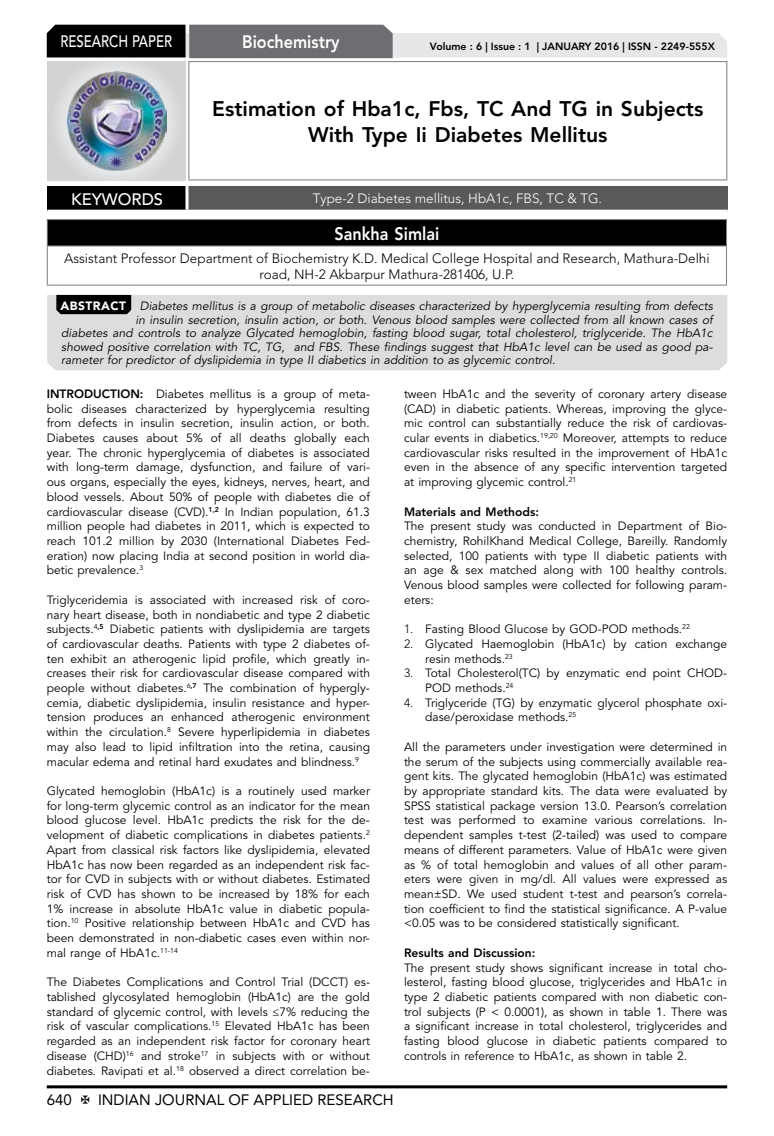
<style>
.page{position:relative;width:774px;height:1136px;background:#fff}
.page>*{position:absolute;margin:0;border:0;box-sizing:border-box;transform-origin:0 0}
.t1{font:800 21px/26.2px "Avenir LT Std";color:#000;text-align:center}
.t2{font:800 18px "Avenir LT Std";color:#fff;scale:.9 1}
.t3{font:500 16.5px "Avenir LT Std";color:#fff;scale:.8 1}
.t4{font:500 16.5px "Avenir LT Std";color:#fff}
.t5{font:15px "Avenir LT Std";color:#000}
.t6{font:300 13.5px/16.2px "Avenir LT Std";color:#000;text-align:center}
.t7{font:300 13.5px "Avenir LT Std";color:#fff}
.t8{font:12px/14.7px "Avenir LT Std";color:#000;text-align:justify}
.t9{font:italic 12px "Avenir LT Std";color:#000}
.t10{font:800 12px "Avenir LT Std";color:#000}
.t11{font:800 10.5px "Avenir LT Std";color:#000}
.s1{font-weight:900;font-style:normal;color:#fff}
.s2{font-weight:800}
.s3{font-weight:300}
</style>
<div class="page">
<hr style="left:47px;top:1085px;width:680px;height:3px;background:#000">
<div style="left:48px;top:62px;width:137px;height:118px;background:linear-gradient(to right,#d9dadb,#d9dadb)"></div>
<img style="left:68px;top:71px;width:99px;height:100px">
<svg style="left:47px;top:25px;width:680px;height:33px;background:#979899"></svg>
<hr style="left:188px;top:61px;width:539px;height:1px;background:#808285">
<hr style="left:188px;top:62px;width:1px;height:117px;background:#808285">
<hr style="left:726px;top:62px;width:1px;height:117px;background:#808285">
<hr style="left:188px;top:179px;width:539px;height:1px;background:#808285">
<div style="left:47px;top:219px;width:679px;height:27px;background:#000"></div>
<hr style="left:47px;top:219px;width:680px;height:1px;background:#808285">
<svg style="left:47px;top:220px;width:1px;height:25px"></svg>
<svg style="left:726px;top:220px;width:1px;height:25px"></svg>
<hr style="left:47px;top:245px;width:680px;height:1px;background:#808285">
<hr style="left:47px;top:246px;width:1px;height:38px;background:#808285">
<hr style="left:726px;top:246px;width:1px;height:38px;background:#808285">
<hr style="left:47px;top:284px;width:680px;height:1px;background:#808285">
<div style="left:47px;top:186px;width:140px;height:25px;background:#000"></div>
<div style="left:187px;top:186px;width:541px;height:25px;background:#58595b"></div>
<hr style="left:185px;top:186px;width:3px;height:24px;background:#fff">
<hr style="left:47px;top:210px;width:140px;height:3px;background:#fff">
<hr style="left:187px;top:210px;width:541px;height:3px;background:#fff">
<div style="left:47px;top:295px;width:680px;height:75px;background:#dcddde"></div>
<svg style="left:56px;top:295px;width:75px;height:19px"></svg>
<h3 class="t3" style="left:60px;top:32px;width:139px">RESEARCH PAPER</h3>
<h2 class="t2" style="left:242px;top:31px;width:110px">Biochemistry</h2>
<p class="t11" style="left:430px;top:41px;width:286px">Volume : 6 | Issue : 1 | JANUARY 2016 | ISSN - 2249-555X</p>
<h1 class="t1" style="left:212px;top:95px;width:493px">Estimation of Hba1c, Fbs, TC And TG in Subjects<br>With Type Ii Diabetes Mellitus</h1>
<h3 class="t4" style="left:71px;top:189px;width:94px">KEYWORDS</h3>
<p class="t7" style="left:313px;top:190px;width:291px">Type-2 Diabetes mellitus, HbA1c, FBS, TC &amp; TG.</p>
<h2 class="t2" style="left:334px;top:223px;width:118px">Sankha Simlai</h2>
<p class="t6" style="left:64px;top:250px;width:647px">Assistant Professor Department of Biochemistry K.D. Medical College Hospital and Research, Mathura-Delhi road, NH-2 Akbarpur Mathura-281406, U.P.</p>
<p class="t9" style="left:61px;top:299px;width:654px"><span class="s1">ABSTRACT</span> Diabetes mellitus is a group of metabolic diseases characterized by hyperglycemia resulting from defects</p>
<p class="t9" style="left:135px;top:312px;width:579px">in insulin secretion, insulin action, or both. Venous blood samples were collected from all known cases of</p>
<p class="t9" style="left:61px;top:326px;width:653px">diabetes and controls to analyze Glycated hemoglobin, fasting blood sugar, total cholesterol, triglyceride. The HbA1c</p>
<p class="t9" style="left:61px;top:339px;width:653px">showed positive correlation with TC, TG, and FBS. These findings suggest that HbA1c level can be used as good pa-</p>
<p class="t9" style="left:61px;top:353px;width:496px">rameter for predictor of dyslipidemia in type II diabetics in addition to as glycemic control.</p>
<p class="t8" style="left:47px;top:386px;width:325px"><span class="s2">INTRODUCTION:</span> Diabetes mellitus is a group of meta&shy;bolic diseases characterized by hyperglycemia resulting from defects in insulin secretion, insulin action, or both.<br>Diabetes causes about 5% of all deaths globally each year. The chronic hyperglycemia of diabetes is associated with long-term damage, dysfunction, and failure of vari&shy;ous organs, especially the eyes, kidneys, nerves, heart, and blood vessels. About 50% of people with diabetes die of cardiovascular disease (CVD).<sup>1,2</sup> In Indian population, 61.3 million people had diabetes in 2011, which is expected to reach 101.2 million by 2030 (International Diabetes Fed&shy;eration) now placing India at second position in world dia&shy;betic prevalence.<sup>3</sup></p>
<p class="t8" style="left:47px;top:592px;width:325px">Triglyceridemia is associated with increased risk of coro&shy;nary heart disease, both in nondiabetic and type 2 diabetic subjects.<sup>4</sup><sup>,5</sup> Diabetic patients with dyslipidemia are targets of cardiovascular deaths. Patients with type 2 diabetes of&shy;ten exhibit an atherogenic lipid profile, which greatly in&shy;creases their risk for cardiovascular disease compared with people without diabetes.<sup>6</sup><sup>,7</sup> The combination of hypergly&shy;cemia, diabetic dyslipidemia, insulin resistance and hyper&shy;tension produces an enhanced atherogenic environment within the circulation.<sup>8</sup> Severe hyperlipidemia in diabetes may also lead to lipid infiltration into the retina, causing macular edema and retinal hard exudates and blindness.<sup>9</sup></p>
<p class="t8" style="left:47px;top:783px;width:325px">Glycated hemoglobin (HbA1c) is a routinely used marker for long-term glycemic control as an indicator for the mean blood glucose level. HbA1c predicts the risk for the de&shy;velopment of diabetic complications in diabetes patients.<sup>2<br></sup>Apart from classical risk factors like dyslipidemia, elevated HbA1c has now been regarded as an independent risk fac&shy;tor for CVD in subjects with or without diabetes. Estimated risk of CVD has shown to be increased by 18% for each 1% increase in absolute HbA1c value in diabetic popula&shy;tion.<sup>10</sup> Positive relationship between HbA1c and CVD has been demonstrated in non-diabetic cases even within nor&shy;mal range of HbA1c.<sup>11-14</sup></p>
<p class="t8" style="left:47px;top:974px;width:325px">The Diabetes Complications and Control Trial (DCCT) es&shy;tablished glycosylated hemoglobin (HbA1c) are the gold standard of glycemic control, with levels ≤7% reducing the risk of vascular complications.<sup>15</sup> Elevated HbA1c has been regarded as an independent risk factor for coronary heart disease (CHD)<sup>16</sup> and stroke<sup>17</sup> in subjects with or without diabetes. Ravipati et al.<sup>18</sup> observed a direct correlation be-</p>
<p class="t8" style="left:404px;top:386px;width:325px">tween HbA1c and the severity of coronary artery disease (CAD) in diabetic patients. Whereas, improving the glyce&shy;mic control can substantially reduce the risk of cardiovas&shy;cular events in diabetics.<sup>19,20</sup> Moreover, attempts to reduce cardiovascular risks resulted in the improvement of HbA1c even in the absence of any specific intervention targeted at improving glycemic control.<sup>21</sup></p>
<p class="t10" style="left:404px;top:504px;width:136px">Materials and Methods:</p>
<p class="t8" style="left:404px;top:519px;width:325px">The present study was conducted in Department of Bio&shy;chemistry, RohilKhand Medical College, Bareilly. Randomly selected, 100 patients with type II diabetic patients with an age &amp; sex matched along with 100 healthy controls.<br>Venous blood samples were collected for following param&shy;eters:</p>
<p class="t8" style="left:404px;top:622px;width:287px"><span class="s3">1.</span> Fasting Blood Glucose by GOD-POD methods.<sup>22</sup></p>
<p class="t8" style="left:425px;top:636px;width:303px;text-indent:-21px"><span class="s3">2.</span> Glycated Haemoglobin (HbA1c) by cation exchange resin methods.<sup>23</sup></p>
<p class="t8" style="left:425px;top:666px;width:303px;text-indent:-21px"><span class="s3">3.</span> Total Cholesterol(TC) by enzymatic end point CHOD-<br>POD methods.<sup>24</sup></p>
<p class="t8" style="left:425px;top:695px;width:303px;text-indent:-21px"><span class="s3">4.</span> Triglyceride (TG) by enzymatic glycerol phosphate oxi&shy;dase/peroxidase methods.<sup>25</sup></p>
<p class="t8" style="left:404px;top:739px;width:325px">All the parameters under investigation were determined in the serum of the subjects using commercially available rea&shy;gent kits. The glycated hemoglobin (HbA1c) was estimated by appropriate standard kits. The data were evaluated by SPSS statistical package version 13.0. Pearson’s correlation test was performed to examine various correlations. In&shy;dependent samples t-test (2-tailed) was used to compare means of different parameters. Value of HbA1c were given as % of total hemoglobin and values of all other param&shy;eters were given in mg/dl. All values were expressed as mean±SD. We used student t-test and pearson’s correla&shy;tion coefficient to find the statistical significance. A P-value &lt;0.05 was to be considered statistically significant.</p>
<p class="t10" style="left:404px;top:945px;width:133px">Results and Discussion:</p>
<p class="t8" style="left:404px;top:960px;width:325px">The present study shows significant increase in total cho&shy;lesterol, fasting blood glucose, triglycerides and HbA1c in type 2 diabetic patients compared with non diabetic con&shy;trol subjects (P &lt; 0.0001), as shown in table 1. There was a significant increase in total cholesterol, triglycerides and fasting blood glucose in diabetic patients compared to controls in reference to HbA1c, as shown in table 2.</p>
<p class="t5" style="left:47px;top:1090px;width:27px">640</p>
<p class="t5" style="left:98px;top:1090px;width:297px">INDIAN JOURNAL OF APPLIED RESEARCH</p>
</div>
